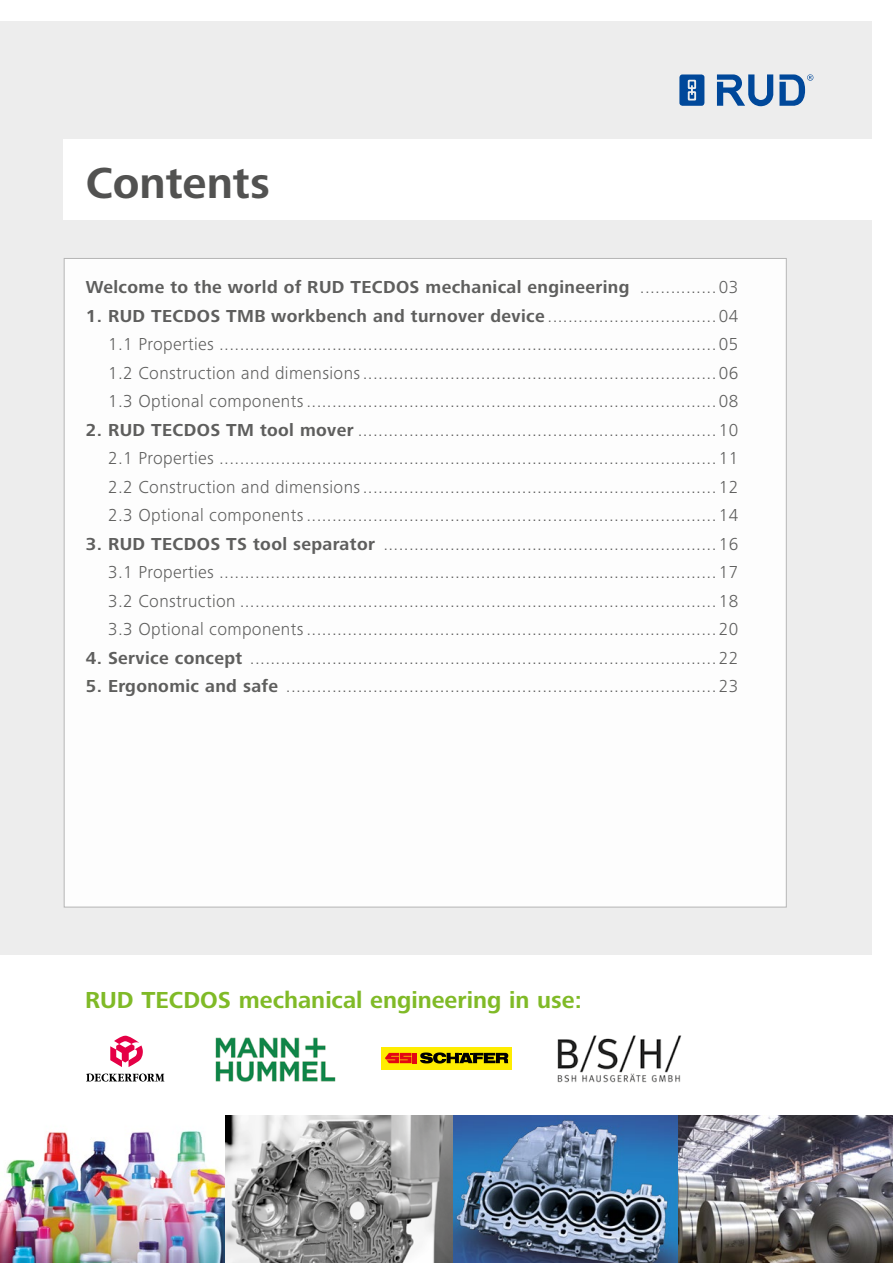
<style>
.page{position:relative;width:893px;height:1263px;background:#fff}
.page>*{position:absolute;margin:0;border:0;box-sizing:border-box;transform-origin:0 0}
.t1{font:700 45px "Frutiger Next LTW1 G";letter-spacing:-.005em;color:#525251}
.t2{font:700 24px "Frutiger Next LTW1 G";color:#80ba27}
.t3{font:300 18px/28.5px "Frutiger Next LTW1 G";letter-spacing:.02em;color:#525251;text-align:justify}
.t4{font:700 18px "Frutiger Next LTW1 G";letter-spacing:.02em;color:#525251}
.s1{font-weight:300}
.s2{font-weight:700}
</style>
<div class="page">
<div style="left:0;top:21px;width:872px;height:934px;background:#ededed"></div>
<div style="left:64px;top:139px;width:829px;height:81px;background:#fff"></div>
<img style="left:0;top:1131px;width:225px;height:132px">
<svg style="left:452px;top:1116px;width:227px;height:147px;background:#517297"></svg>
<div style="left:64px;top:258px;width:722px;height:649px;background:#fff"></div>
<svg style="left:225px;top:1116px;width:227px;height:147px;background:#9c9c9b"></svg>
<img style="left:679px;top:1116px;width:214px;height:147px">
<svg style="left:679px;top:74px;width:25px;height:32px"></svg>
<svg style="left:717px;top:74px;width:56px;height:32px"></svg>
<svg style="left:779px;top:74px;width:34px;height:32px"></svg>
<svg style="left:110px;top:1036px;width:33px;height:31px"></svg>
<svg style="left:86px;top:1073px;width:78px;height:8px"></svg>
<img style="left:557px;top:1035px;width:125px;height:48px">
<div style="left:382px;top:1047px;width:130px;height:22px;background:#ffed00"></div>
<svg style="left:385px;top:1053px;width:26px;height:10px"></svg>
<hr style="left:412px;top:1053px;width:4px;height:10px;background:#e30613">
<svg style="left:420px;top:1052px;width:88px;height:11px"></svg>
<img style="left:215px;top:1037px;width:121px;height:45px">
<h1 class="t1" style="left:86px;top:157px;width:186px">Contents</h1>
<p class="t4" style="left:86px;top:277px;width:654px">Welcome to the world of RUD TECDOS mechanical engineering <span class="s1">...............03</span></p>
<p class="t3" style="left:108px;top:301px;width:631px;text-indent:-22px"><span class="s2">1. RUD TECDOS TMB workbench and turnover device</span> .................................04<br>1.1 Properties .................................................................................................05<br>1.2 Construction and dimensions.....................................................................06<br>1.3 Optional components................................................................................08</p>
<p class="t3" style="left:108px;top:415px;width:631px;text-indent:-22px"><span class="s2">2. RUD TECDOS TM tool mover</span> ......................................................................10<br>2.1 Properties .................................................................................................11<br>2.2 Construction and dimensions.....................................................................12<br>2.3 Optional components................................................................................14</p>
<p class="t3" style="left:108px;top:529px;width:631px;text-indent:-22px"><span class="s2">3. RUD TECDOS TS tool separator</span> .................................................................16<br>3.1 Properties .................................................................................................17<br>3.2 Construction .............................................................................................18<br>3.3 Optional components................................................................................20</p>
<p class="t3" style="left:86px;top:643px;width:654px"><span class="s2">4. Service concept</span> ...........................................................................................22</p>
<p class="t3" style="left:86px;top:672px;width:654px"><span class="s2">5. Ergonomic and safe</span> ....................................................................................23</p>
<h2 class="t2" style="left:85px;top:986px;width:498px">RUD TECDOS mechanical engineering in use:</h2>
</div>
